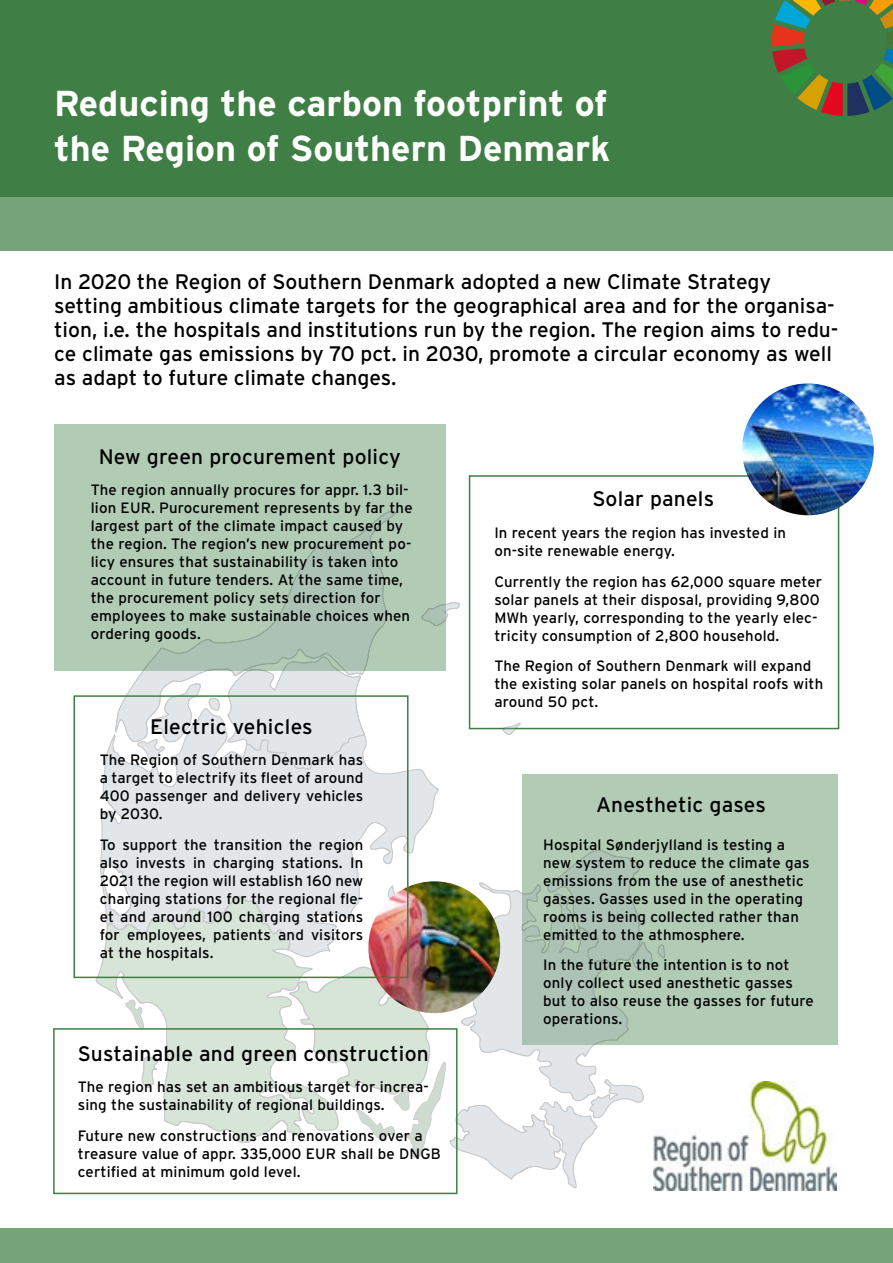
<style>
.page{position:relative;width:893px;height:1263px;background:#fff}
.page>*{position:absolute;margin:0;border:0;box-sizing:border-box;transform-origin:0 0}
.t1{font:700 36px/45px "Interstate";color:#fff}
.t2{font:21px/24px "Interstate";color:#000}
.t3{font:15px/18px "Interstate";letter-spacing:.01em;color:#000}
</style>
<div class="page">
<div style="left:523px;top:774px;width:315px;height:271px;background:#b2cbb4"></div>
<div style="left:54px;top:424px;width:391px;height:246px;background:#b2cbb4"></div>
<div style="left:469px;top:475px;width:370px;height:254px;border:2px solid #3f7e44"></div>
<svg style="left:96px;top:957px;width:183px;height:186px"></svg>
<svg style="left:142px;top:1056px;width:16px;height:32px"></svg>
<svg style="left:125px;top:1000px;width:19px;height:28px"></svg>
<svg style="left:100px;top:734px;width:339px;height:223px;background:#e3e7e7"></svg>
<svg style="left:103px;top:865px;width:28px;height:51px"></svg>
<svg style="left:502px;top:723px;width:19px;height:12px"></svg>
<svg style="left:115px;top:511px;width:281px;height:231px"></svg>
<svg style="left:227px;top:657px;width:138px;height:113px"></svg>
<svg style="left:137px;top:683px;width:64px;height:89px"></svg>
<svg style="left:421px;top:602px;width:39px;height:24px"></svg>
<svg style="left:279px;top:850px;width:386px;height:338px"></svg>
<div style="left:0;top:1229px;width:893px;height:34px;background:#77a37a"></div>
<div style="left:0;top:0;width:893px;height:197px;background:#3f7e44"></div>
<svg style="left:772px;top:0;width:121px;height:116px;background:#577343"></svg>
<div style="left:0;top:197px;width:893px;height:54px;background:#77a37a"></div>
<img style="left:742px;top:383px;width:132px;height:132px;border-radius:66px">
<img style="left:368px;top:881px;width:132px;height:132px;border-radius:66px">
<div style="left:53px;top:1028px;width:405px;height:166px;border:2px solid #3f7e44"></div>
<div style="left:73px;top:695px;width:336px;height:283px;border:2px solid #3f7e44"></div>
<img style="left:653px;top:1081px;width:184px;height:109px">
<h1 class="t1" style="left:54px;top:80px;width:558px">Reducing the carbon footprint of the Region of Southern Denmark</h1>
<p class="t2" style="left:54px;top:269px;width:786px">In 2020 the Region of Southern Denmark adopted a new Climate Strategy setting ambitious climate targets for the geographical area and for the organisa&shy;tion, i.e. the hospitals and institutions run by the region. The region aims to redu&shy;ce climate gas emissions by 70 pct. in 2030, promote a circular economy as well as adapt to future climate changes.</p>
<h2 class="t2" style="left:99px;top:444px;width:304px">New green procurement policy</h2>
<p class="t3" style="left:91px;top:480px;width:323px">The region annually procures for appr. 1.3 bil&shy;lion EUR. Purocurement represents by far the largest part of the climate impact caused by the region. The region’s new procurement po&shy;licy ensures that sustainability is taken into account in future tenders. At the same time, the procurement policy sets direction for employees to make sustainable choices when ordering goods.</p>
<h2 class="t2" style="left:150px;top:715px;width:164px">Electric vehicles</h2>
<p class="t3" style="left:100px;top:751px;width:265px;text-align:justify">The Region of Southern Denmark has a target to electrify its fleet of around 400 passenger and delivery vehicles by 2030.</p>
<p class="t3" style="left:100px;top:835px;width:265px;text-align:justify">To support the transition the region also invests in charging stations. In 2021 the region will establish 160 new charging stations for the regional fle&shy;et and around 100 charging stations for employees, patients and visitors at the hospitals.</p>
<h2 class="t2" style="left:78px;top:1041px;width:352px">Sustainable and green construction</h2>
<p class="t3" style="left:78px;top:1077px;width:353px">The region has set an ambitious target for increa&shy;sing the sustainability of regional buildings.</p>
<p class="t3" style="left:78px;top:1126px;width:365px">Future new constructions and renovations over a treasure value of appr. 335,000 EUR shall be DNGB certified at minimum gold level.</p>
<h2 class="t2" style="left:592px;top:486px;width:123px">Solar panels</h2>
<p class="t3" style="left:494px;top:523px;width:293px">In recent years the region has invested in on-site renewable energy.</p>
<p class="t3" style="left:494px;top:572px;width:329px">Currently the region has 62,000 square meter solar panels at their disposal, providing 9,800<br>MWh yearly, corresponding to the yearly elec&shy;tricity consumption of 2,800 household.</p>
<p class="t3" style="left:494px;top:657px;width:330px">The Region of Southern Denmark will expand the existing solar panels on hospital roofs with around 50 pct.</p>
<h2 class="t2" style="left:596px;top:792px;width:172px">Anesthetic gases</h2>
<p class="t3" style="left:543px;top:835px;width:268px">Hospital Sønderjylland is testing a new system to reduce the climate gas emissions from the use of anesthetic gasses. Gasses used in the operating rooms is being collected rather than emitted to the athmosphere.</p>
<p class="t3" style="left:543px;top:956px;width:272px">In the future the intention is to not only collect used anesthetic gasses but to also reuse the gasses for future operations.</p>
</div>
